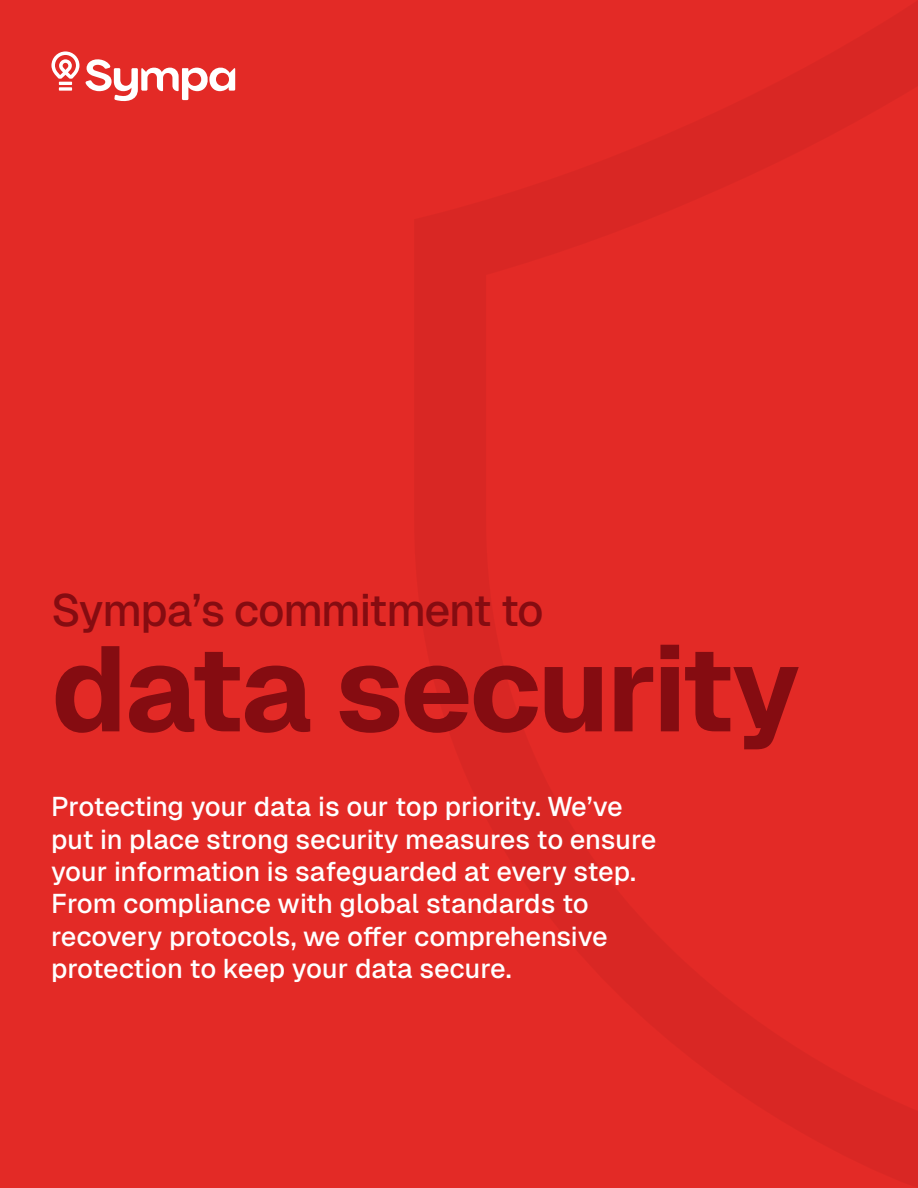
<style>
.page{position:relative;width:918px;height:1188px;background:#e32a26}
.page>*{position:absolute;margin:0;border:0;box-sizing:border-box;transform-origin:0 0}
.t1{font:700 120px "Geist";letter-spacing:-.035em;color:#850c11}
.t2{font:500 45px "Geist";letter-spacing:-.035em;color:#850c11}
.t3{font:500 27px/32.4px "Geist";letter-spacing:-.01em;color:#fff}
</style>
<div class="page">
<svg style="left:85px;top:59px;width:150px;height:43px"></svg>
<svg style="left:59px;top:87px;width:13px;height:4px"></svg>
<svg style="left:51px;top:51px;width:28px;height:34px"></svg>
<p class="t2" style="left:51px;top:584px;width:494px">Sympa’s commitment to</p>
<p class="t1" style="left:51px;top:616px;width:752px">data security</p>
<p class="t3" style="left:51px;top:790px;width:607px">Protecting your data is our top priority. We’ve put in place strong security measures to ensure your information is safeguarded at every step.<br>From compliance with global standards to recovery protocols, we offer comprehensive protection to keep your data secure.</p>
</div>
